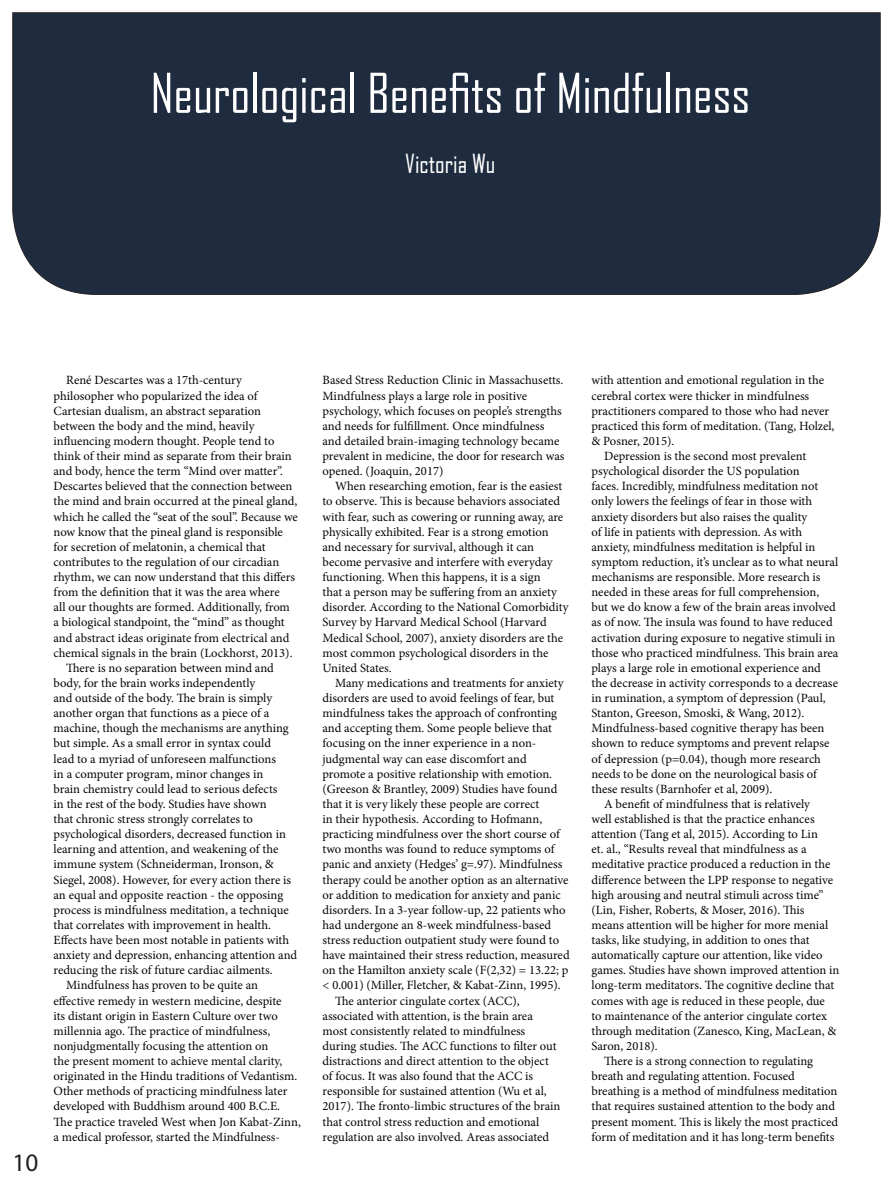
<style>
.page{position:relative;width:893px;height:1191px;background:#fff}
.page>*{position:absolute;margin:0;border:0;box-sizing:border-box;transform-origin:0 0}
.t1{font:52.5px "Agency FB";color:#fff}
.t2{font:25.2px "Agency FB";color:#fff}
.t3{font:25.2px "Myriad Pro";color:#231f20}
.t4{font:12.6px/15.1px "Minion Pro";color:#040503}
</style>
<div class="page">
<div style="left:12px;top:12px;width:868px;height:283px;background:#1f2c3f"></div>
<p class="t1" style="left:151px;top:61px;width:601px">Neurological Benefits of Mindfulness</p>
<p class="t2" style="left:405px;top:148px;width:92px">Victoria Wu</p>
<h2 class="t3" style="left:13px;top:1146px;width:27px">10</h2>
<p class="t4" style="left:54px;top:373px;width:246px;text-indent:13px">René Descartes was a 17th-century philosopher who popularized the idea of Cartesian dualism, an abstract separation between the body and the mind, heavily influencing modern thought. People tend to think of their mind as separate from their brain and body, hence the term “Mind over matter”.<br>Descartes believed that the connection between the mind and brain occurred at the pineal gland, which he called the “seat of the soul”. Because we now know that the pineal gland is responsible for secretion of melatonin, a chemical that contributes to the regulation of our circadian rhythm, we can now understand that this differs from the definition that it was the area where<br>all our thoughts are formed. Additionally, from a biological standpoint, the “mind” as thought and abstract ideas originate from electrical and chemical signals in the brain (Lockhorst, 2013).</p>
<p class="t4" style="left:54px;top:660px;width:245px;text-indent:13px">There is no separation between mind and body, for the brain works independently<br>and outside of the body. The brain is simply another organ that functions as a piece of a machine, though the mechanisms are anything but simple. As a small error in syntax could<br>lead to a myriad of unforeseen malfunctions<br>in a computer program, minor changes in<br>brain chemistry could lead to serious defects<br>in the rest of the body. Studies have shown<br>that chronic stress strongly correlates to psychological disorders, decreased function in learning and attention, and weakening of the immune system (Schneiderman, Ironson, &amp; Siegel, 2008). However, for every action there is an equal and opposite reaction - the opposing process is mindfulness meditation, a technique that correlates with improvement in health.<br>Effects have been most notable in patients with anxiety and depression, enhancing attention and reducing the risk of future cardiac ailments.</p>
<p class="t4" style="left:54px;top:978px;width:249px;text-indent:13px">Mindfulness has proven to be quite an effective remedy in western medicine, despite<br>its distant origin in Eastern Culture over two millennia ago. The practice of mindfulness, nonjudgmentally focusing the attention on<br>the present moment to achieve mental clarity, originated in the Hindu traditions of Vedantism.<br>Other methods of practicing mindfulness later developed with Buddhism around 400 B.C.E.<br>The practice traveled West when Jon Kabat-Zinn, a medical professor, started the Mindfulness-</p>
<p class="t4" style="left:322px;top:373px;width:243px">Based Stress Reduction Clinic in Massachusetts.<br>Mindfulness plays a large role in positive psychology, which focuses on people’s strengths and needs for fulfillment. Once mindfulness and detailed brain-imaging technology became prevalent in medicine, the door for research was opened. (Joaquin, 2017)</p>
<p class="t4" style="left:322px;top:479px;width:247px;text-indent:13px">When researching emotion, fear is the easiest to observe. This is because behaviors associated with fear, such as cowering or running away, are physically exhibited. Fear is a strong emotion and necessary for survival, although it can become pervasive and interfere with everyday functioning. When this happens, it is a sign<br>that a person may be suffering from an anxiety disorder. According to the National Comorbidity Survey by Harvard Medical School (Harvard Medical School, 2007), anxiety disorders are the most common psychological disorders in the United States.</p>
<p class="t4" style="left:322px;top:675px;width:249px;text-indent:13px">Many medications and treatments for anxiety disorders are used to avoid feelings of fear, but mindfulness takes the approach of confronting and accepting them. Some people believe that focusing on the inner experience in a non&shy;judgmental way can ease discomfort and promote a positive relationship with emotion. (Greeson &amp; Brantley, 2009) Studies have found that it is very likely these people are correct<br>in their hypothesis. According to Hofmann, practicing mindfulness over the short course of two months was found to reduce symptoms of panic and anxiety (Hedges’ g=.97). Mindfulness therapy could be another option as an alternative or addition to medication for anxiety and panic disorders. In a 3-year follow-up, 22 patients who had undergone an 8-week mindfulness-based stress reduction outpatient study were found to have maintained their stress reduction, measured on the Hamilton anxiety scale (F(2,32) = 13.22; p &lt; 0.001) (Miller, Fletcher, &amp; Kabat-Zinn, 1995).</p>
<p class="t4" style="left:322px;top:993px;width:239px;text-indent:13px">The anterior cingulate cortex (ACC), associated with attention, is the brain area most consistently related to mindfulness during studies. The ACC functions to filter out distractions and direct attention to the object of focus. It was also found that the ACC is responsible for sustained attention (Wu et al, 2017). The fronto-limbic structures of the brain that control stress reduction and emotional regulation are also involved. Areas associated</p>
<p class="t4" style="left:591px;top:373px;width:245px">with attention and emotional regulation in the cerebral cortex were thicker in mindfulness practitioners compared to those who had never practiced this form of meditation. (Tang, Holzel, &amp; Posner, 2015).</p>
<p class="t4" style="left:591px;top:448px;width:248px;text-indent:13px">Depression is the second most prevalent psychological disorder the US population<br>faces. Incredibly, mindfulness meditation not only lowers the feelings of fear in those with anxiety disorders but also raises the quality<br>of life in patients with depression. As with anxiety, mindfulness meditation is helpful in symptom reduction, it’s unclear as to what neural mechanisms are responsible. More research is needed in these areas for full comprehension, but we do know a few of the brain areas involved as of now. The insula was found to have reduced activation during exposure to negative stimuli in those who practiced mindfulness. This brain area plays a large role in emotional experience and the decrease in activity corresponds to a decrease in rumination, a symptom of depression (Paul, Stanton, Greeson, Smoski, &amp; Wang, 2012).</p>
<p class="t4" style="left:591px;top:721px;width:239px">Mindfulness-based cognitive therapy has been shown to reduce symptoms and prevent relapse of depression (p=0.04), though more research needs to be done on the neurological basis of these results (Barnhofer et al, 2009).</p>
<p class="t4" style="left:591px;top:796px;width:249px;text-indent:13px">A benefit of mindfulness that is relatively<br>well established is that the practice enhances attention (Tang et al, 2015). According to Lin<br>et. al., “Results reveal that mindfulness as a meditative practice produced a reduction in the difference between the LPP response to negative high arousing and neutral stimuli across time” (Lin, Fisher, Roberts, &amp; Moser, 2016). This means attention will be higher for more menial tasks, like studying, in addition to ones that automatically capture our attention, like video games. Studies have shown improved attention in long-term meditators. The cognitive decline that comes with age is reduced in these people, due<br>to maintenance of the anterior cingulate cortex through meditation (Zanesco, King, MacLean, &amp; Saron, 2018).</p>
<p class="t4" style="left:591px;top:1053px;width:248px;text-indent:13px">There is a strong connection to regulating breath and regulating attention. Focused breathing is a method of mindfulness meditation that requires sustained attention to the body and present moment. This is likely the most practiced form of meditation and it has long-term benefits</p>
</div>
